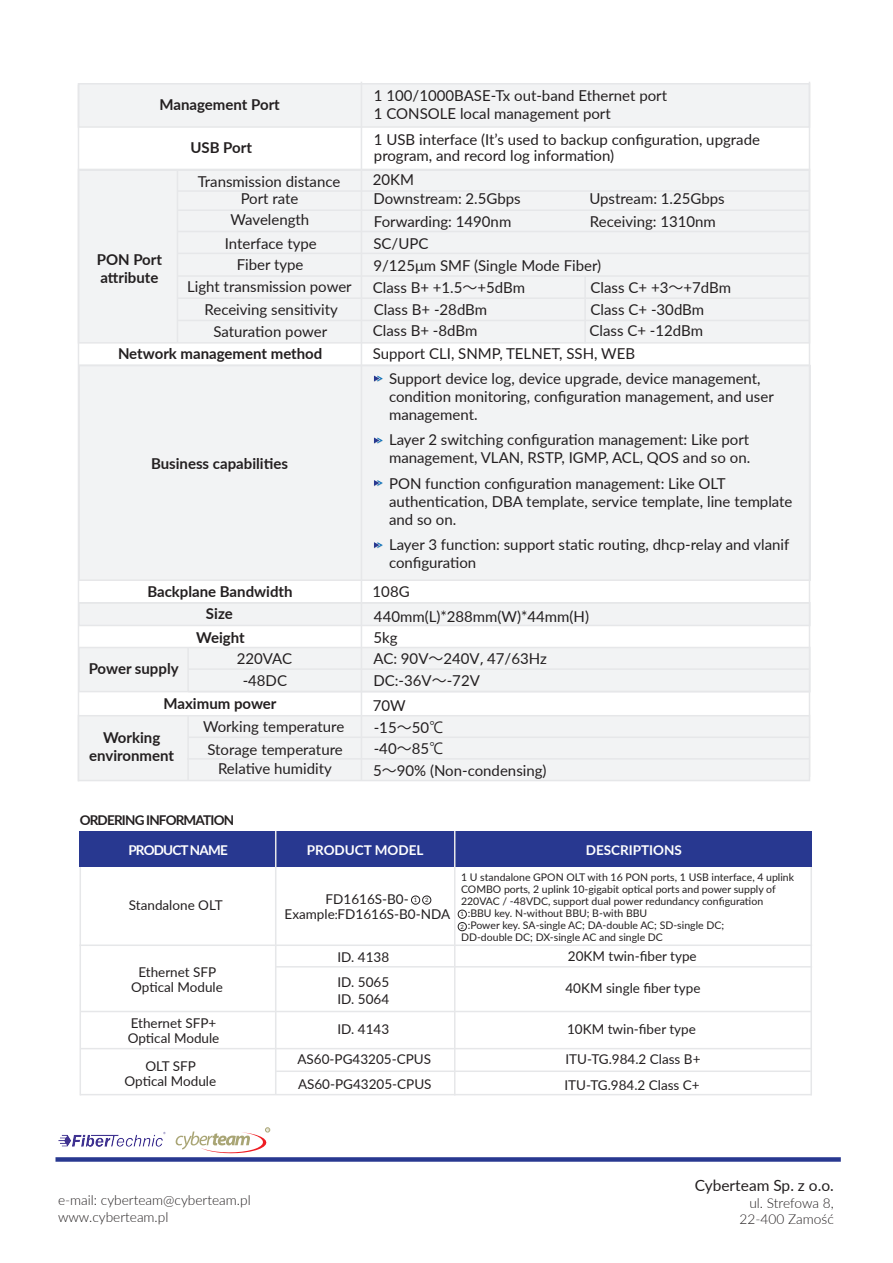
<style>
.page{position:relative;width:893px;height:1263px;background:#fff}
.page>*{position:absolute;margin:0;border:0;box-sizing:border-box;transform-origin:0 0}
.t1{font:15.45px "Lato";color:#231f20}
.t2{font:15px/18px "Lato";color:#231f20}
.t3{font:700 15px/18px "Lato";color:#231f20}
.t4{font:300 13.65px/16.2px "Lato";color:#231f20;text-align:right}
.t5{font:13.5px/15px "Lato";color:#231f20;text-align:center}
.t6{font:700 13.5px "Lato";color:#fff}
.t7{font:700 13.5px "Lato";letter-spacing:-.06em;color:#231f20}
.t8{font:700 13.5px "Lato";letter-spacing:-.06em;color:#fff}
.t9{font:10.5px "Lato";color:#231f20}
.t10{font:6px/12.5px "Lato";color:#231f20}
.s1{font-family:"Koz Go Pr 6 N"}
.s2{font-family:"Myriad Pro"}
</style>
<div class="page">
<div style="left:78px;top:647px;width:733px;height:45px;background:#f2f3f4;border:2px solid #e6e7e9"></div>
<div style="left:78px;top:602px;width:733px;height:24px;background:#f2f3f4;border:2px solid #e6e7e9"></div>
<div style="left:78px;top:365px;width:733px;height:216px;background:#f2f3f4;border:2px solid #e6e7e9"></div>
<div style="left:78px;top:169px;width:732px;height:175px;background:#f2f3f4;border:2px solid #e6e7e9"></div>
<svg style="left:176px;top:1127px;width:95px;height:27px"></svg>
<img style="left:58px;top:1131px;width:108px;height:16px">
<div style="left:55px;top:1157px;width:786px;height:5px;background:#283890"></div>
<div style="left:78px;top:83px;width:732px;height:45px;background:#f2f3f4;border:2px solid #e6e7e9"></div>
<hr style="left:809px;top:82px;width:1px;height:695px;background:#e6e7e9">
<hr style="left:177px;top:170px;width:1px;height:173px;background:#e6e7e9">
<hr style="left:78px;top:85px;width:1px;height:696px;background:#e6e7e9">
<hr style="left:177px;top:209px;width:633px;height:2px;background:#e6e7e9">
<hr style="left:177px;top:231px;width:633px;height:1px;background:#e6e7e9">
<hr style="left:177px;top:253px;width:633px;height:1px;background:#e6e7e9">
<hr style="left:177px;top:275px;width:633px;height:2px;background:#e6e7e9">
<hr style="left:177px;top:297px;width:633px;height:2px;background:#e6e7e9">
<hr style="left:79px;top:169px;width:731px;height:2px;background:#e6e7e9">
<hr style="left:177px;top:190px;width:633px;height:2px;background:#e6e7e9">
<hr style="left:584px;top:276px;width:2px;height:67px;background:#e6e7e9">
<hr style="left:177px;top:320px;width:633px;height:1px;background:#e6e7e9">
<hr style="left:78px;top:364px;width:732px;height:2px;background:#e6e7e9">
<svg style="left:374px;top:376px;width:9px;height:6px"></svg>
<svg style="left:374px;top:437px;width:9px;height:7px"></svg>
<svg style="left:374px;top:480px;width:9px;height:7px"></svg>
<svg style="left:374px;top:542px;width:9px;height:7px"></svg>
<hr style="left:79px;top:602px;width:730px;height:1px;background:#e6e7e9">
<hr style="left:187px;top:647px;width:2px;height:45px;background:#e6e7e9">
<hr style="left:188px;top:668px;width:622px;height:2px;background:#e6e7e9">
<div style="left:78px;top:715px;width:732px;height:66px;background:#f2f3f4;border:2px solid #e6e7e9"></div>
<hr style="left:187px;top:716px;width:2px;height:64px;background:#e6e7e9">
<hr style="left:188px;top:736px;width:622px;height:2px;background:#e6e7e9">
<hr style="left:187px;top:758px;width:622px;height:2px;background:#e6e7e9">
<hr style="left:810px;top:849px;width:2px;height:246px;background:#e6e7e9">
<hr style="left:80px;top:849px;width:1px;height:246px;background:#e6e7e9">
<div style="left:79px;top:831px;width:733px;height:35px;background:#283890"></div>
<hr style="left:454px;top:831px;width:1px;height:264px;background:#e6e7e9">
<hr style="left:275px;top:831px;width:1px;height:264px;background:#e6e7e9">
<hr style="left:80px;top:944px;width:732px;height:2px;background:#e6e7e9">
<div style="left:411px;top:896px;width:9px;height:8px;border:1px solid #231f20;border-radius:50%"></div>
<div style="left:422px;top:896px;width:9px;height:8px;border:1px solid #231f20;border-radius:50%"></div>
<div style="left:458px;top:910px;width:9px;height:8px;border:1px solid #231f20;border-radius:50%"></div>
<div style="left:458px;top:922px;width:9px;height:9px;border:1px solid #231f20;border-radius:50%"></div>
<hr style="left:276px;top:966px;width:536px;height:1px;background:#e6e7e9">
<hr style="left:80px;top:1011px;width:731px;height:1px;background:#e6e7e9">
<hr style="left:80px;top:1048px;width:731px;height:1px;background:#e6e7e9">
<hr style="left:276px;top:1070px;width:535px;height:2px;background:#e6e7e9">
<hr style="left:80px;top:1094px;width:732px;height:1px;background:#e6e7e9">
<hr style="left:188px;top:691px;width:622px;height:1px;background:#e6e7e9">
<hr style="left:361px;top:82px;width:1px;height:698px;background:#e6e7e9">
<p class="t3" style="left:160px;top:95px;width:122px">Management Port</p>
<p class="t2" style="left:374px;top:86px;width:295px">1 100/1000BASE-Tx out-band Ethernet port<br>1 CONSOLE local management port</p>
<p class="t3" style="left:97px;top:250px;width:67px">PON Port attribute</p>
<p class="t3" style="left:190px;top:138px;width:63px">USB Port</p>
<p class="t2" style="left:374px;top:130px;width:387px;line-height:16.5px">1 USB interface (It’s used to backup configuration, upgrade program, and record log information)</p>
<p class="t2" style="left:198px;top:172px;width:144px;line-height:17.5px;text-align:center">Transmission distance<br>Port rate</p>
<p class="t2" style="left:373px;top:170px;width:43px">20KM</p>
<p class="t2" style="left:373px;top:189px;width:149px">Downstream: 2.5Gbps</p>
<p class="t2" style="left:589px;top:189px;width:137px">Upstream: 1.25Gbps</p>
<p class="t2" style="left:231px;top:210px;width:80px">Wavelength</p>
<p class="t2" style="left:374px;top:212px;width:139px">Forwarding: 1490nm</p>
<p class="t2" style="left:590px;top:212px;width:127px">Receiving: 1310nm</p>
<p class="t2" style="left:187px;top:232px;width:166px;line-height:21.5px;text-align:center">Interface type<br>Fiber type<br>Light transmission power</p>
<p class="t2" style="left:373px;top:234px;width:56px">SC/UPC</p>
<p class="t2" style="left:373px;top:253px;width:230px;line-height:22.8px">9/125μm SMF (Single Mode Fiber)<br>Class B+ +1.5<span class="s1">～</span>+5dBm</p>
<p class="t2" style="left:591px;top:278px;width:142px">Class C+ +3<span class="s1">～</span>+7dBm</p>
<p class="t2" style="left:204px;top:299px;width:135px">Receiving sensitivity</p>
<p class="t2" style="left:374px;top:299px;width:115px">Class B+ -28dBm</p>
<p class="t2" style="left:591px;top:299px;width:115px">Class C+ -30dBm</p>
<p class="t2" style="left:213px;top:322px;width:115px">Saturation power</p>
<p class="t2" style="left:373px;top:321px;width:106px">Class B+ -8dBm</p>
<p class="t2" style="left:589px;top:321px;width:115px">Class C+ -12dBm</p>
<p class="t3" style="left:118px;top:344px;width:206px">Network management method</p>
<p class="t2" style="left:389px;top:341px;width:373px;line-height:24.5px;text-indent:-16px">Support CLI, SNMP, TELNET, SSH, WEB<br>Support device log, device upgrade, device management,</p>
<p class="t2" style="left:389px;top:386px;width:386px">condition monitoring, configuration management, and user management.</p>
<p class="t2" style="left:389px;top:430px;width:363px">Layer 2 switching configuration management: Like port management, VLAN, RSTP, IGMP, ACL, QOS and so on.</p>
<p class="t2" style="left:389px;top:473px;width:405px">PON function configuration management: Like OLT authentication, DBA template, service template, line template and so on.</p>
<p class="t2" style="left:389px;top:535px;width:402px">Layer 3 function: support static routing, dhcp-relay and vlanif configuration</p>
<p class="t3" style="left:151px;top:454px;width:138px">Business capabilities</p>
<p class="t3" style="left:147px;top:582px;width:147px">Backplane Bandwidth</p>
<p class="t2" style="left:373px;top:582px;width:39px">108G</p>
<p class="t3" style="left:206px;top:604px;width:28px">Size</p>
<p class="t2" style="left:374px;top:607px;width:217px">440mm(L)*288mm(W)*44mm(H)</p>
<p class="t3" style="left:196px;top:627px;width:50px">Weight</p>
<p class="t2" style="left:373px;top:628px;width:26px">5kg</p>
<p class="t3" style="left:89px;top:659px;width:91px">Power supply</p>
<p class="t2" style="left:237px;top:648px;width:57px;line-height:21.3px;text-align:center">220VAC -48DC</p>
<p class="t2" style="left:373px;top:648px;width:175px;line-height:21.3px">AC: 90V<span class="s1">～</span>240V<span class="s1">，</span>47/63Hz<br>DC:-36V<span class="s1">～</span>-72V</p>
<p class="t3" style="left:164px;top:694px;width:114px">Maximum power</p>
<p class="t2" style="left:373px;top:695px;width:34px">70W</p>
<p class="t3" style="left:89px;top:728px;width:86px;text-align:center">Working environment</p>
<p class="t2" style="left:203px;top:715px;width:143px;line-height:22.2px;text-align:center">Working temperature<br>Storage temperature</p>
<p class="t2" style="left:218px;top:759px;width:116px">Relative humidity</p>
<p class="t2" style="left:373px;top:716px;width:175px;line-height:21.6px">-15<span class="s1">～</span>50<span class="s1">℃<br></span>-40<span class="s1">～</span>85<span class="s1">℃<br></span>5<span class="s1">～</span>90% (Non-condensing)</p>
<p class="t7" style="left:80px;top:811px;width:156px">ORDERING INFORMATION</p>
<p class="t8" style="left:128px;top:840px;width:101px">PRODUCT NAME</p>
<p class="t6" style="left:307px;top:840px;width:118px">PRODUCT MODEL</p>
<p class="t6" style="left:586px;top:840px;width:98px">DESCRIPTIONS</p>
<p class="t5" style="left:129px;top:897px;width:95px">Standalone OLT</p>
<p class="t5" style="left:285px;top:891px;width:167px">FD1616S-B0-<br>Example<span class="s2">:</span>FD1616S-B0-NDA</p>
<p class="t10" style="left:414px;top:893px;width:5px">1</p>
<p class="t10" style="left:425px;top:893px;width:5px">2</p>
<p class="t5" style="left:131px;top:964px;width:93px">Ethernet SFP<br>Optical Module</p>
<p class="t5" style="left:337px;top:943px;width:53px;line-height:25.8px;text-align:left">ID. 4138<br>ID. 5065</p>
<p class="t5" style="left:337px;top:990px;width:53px">ID. 5064</p>
<p class="t9" style="left:461px;top:870px;width:334px">1 U standalone GPON OLT with 16 PON ports, 1 USB interface, 4 uplink</p>
<p class="t9" style="left:461px;top:882px;width:316px">COMBO ports, 2 uplink 10-gigabit optical ports and power supply of</p>
<p class="t9" style="left:461px;top:894px;width:304px">220VAC / -48VDC, support dual power redundancy configuration</p>
<p class="t9" style="left:468px;top:906px;width:181px">:BBU key. N-without BBU; B-with BBU</p>
<p class="t9" style="left:468px;top:918px;width:258px">:Power key. SA-single AC; DA-double AC; SD-single DC;</p>
<p class="t9" style="left:461px;top:930px;width:203px">DD-double DC; DX-single AC and single DC</p>
<p class="t10" style="left:461px;top:907px;width:5px">1<br>2</p>
<p class="t5" style="left:568px;top:948px;width:130px">20KM twin-fiber type</p>
<p class="t5" style="left:565px;top:980px;width:136px">40KM single fiber type</p>
<p class="t5" style="left:128px;top:1015px;width:93px;text-align:left">Ethernet SFP+<br>Optical Module</p>
<p class="t5" style="left:337px;top:1021px;width:53px">ID. 4143</p>
<p class="t5" style="left:567px;top:1021px;width:130px">10KM twin-fiber type</p>
<p class="t5" style="left:125px;top:1058px;width:93px">OLT SFP<br>Optical Module</p>
<p class="t5" style="left:297px;top:1051px;width:135px">AS60-PG43205-CPUS</p>
<p class="t5" style="left:565px;top:1051px;width:137px">ITU-TG.984.2 Class B+</p>
<p class="t5" style="left:298px;top:1076px;width:135px">AS60-PG43205-CPUS</p>
<p class="t5" style="left:564px;top:1077px;width:137px">ITU-TG.984.2 Class C+</p>
<p class="t4" style="left:58px;top:1192px;width:194px;text-align:left">e-mail: cyberteam@cyberteam.pl www.cyberteam.pl</p>
<p class="t1" style="left:695px;top:1175px;width:141px">Cyberteam Sp. z o.o.</p>
<p class="t4" style="left:740px;top:1194px;width:96px">ul. Strefowa 8,<br>22-400 Zamość</p>
</div>
